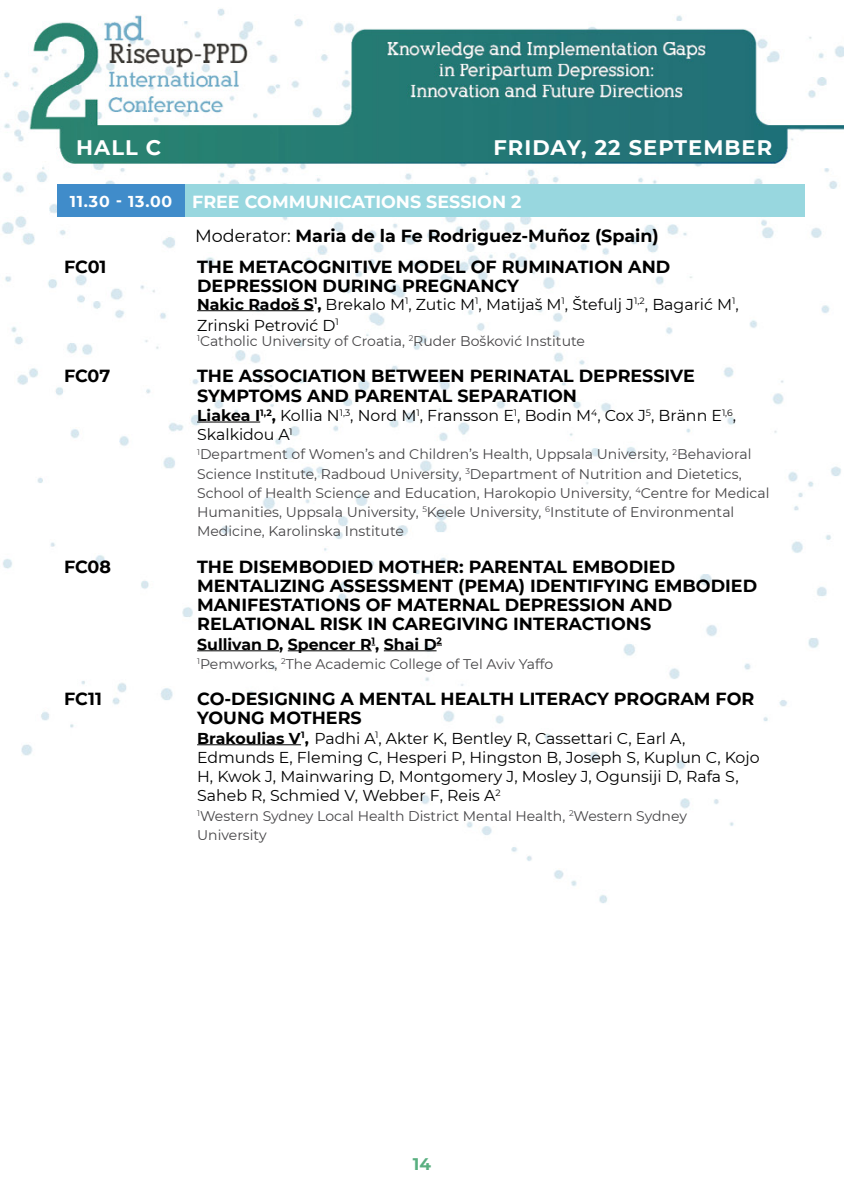
<style>
.page{position:relative;width:844px;height:1191px;background:#fff}
.page>*{position:absolute;margin:0;border:0;box-sizing:border-box;transform-origin:0 0}
.t1{font:700 21px "Montserrat";letter-spacing:.05em;color:#fff}
.t2{font:700 17.5px/19.2px "Montserrat";color:#000}
.t3{font:700 16.8px "Montserrat";color:#59af80}
.t4{font:15.75px/19.2px "Montserrat";color:#000}
.t5{font:700 15.75px "Montserrat";color:#000}
.t6{font:14px/19.2px "Montserrat";color:#464547}
.s1{font-size:15.75px;color:#fff}
.s2{color:#fff}
.s3{font-weight:400}
.s4{font-weight:700}
</style>
<div class="page">
<img style="left:2px;top:8px;width:841px;height:895px">
<div style="left:57px;top:184px;width:128px;height:33px;background:#408cca"></div>
<div style="left:185px;top:184px;width:619px;height:33px;background:#98d7df"></div>
<hr style="left:197px;top:310px;width:116px;height:1px;background:#000">
<hr style="left:197px;top:421px;width:63px;height:1px;background:#000">
<hr style="left:197px;top:650px;width:82px;height:1px;background:#000">
<hr style="left:288px;top:650px;width:83px;height:1px;background:#000">
<hr style="left:384px;top:650px;width:52px;height:1px;background:#000">
<hr style="left:197px;top:744px;width:104px;height:1px;background:#000">
<h1 class="t1" style="left:76px;top:132px;width:87px">HALL C</h1>
<h1 class="t1" style="left:493px;top:132px;width:280px">FRIDAY, 22 SEPTEMBER</h1>
<p class="t2" style="left:195px;top:185px;width:465px;line-height:33.1px;text-indent:-125px"><span class="s1">11.30 - 13.00</span> <span class="s2">FREE COMMUNICATIONS SESSION 2<br></span><span class="s3">Moderator:</span> Maria de la Fe Rodriguez-Muñoz (Spain)</p>
<p class="t2" style="left:64px;top:256px;width:44px">FC01</p>
<p class="t2" style="left:197px;top:256px;width:474px">THE METACOGNITIVE MODEL OF RUMINATION AND<br>DEPRESSION DURING PREGNANCY</p>
<p class="t4" style="left:197px;top:293px;width:543px;line-height:21.2px"><span class="s4">Nakic Radoš S</span><sup>1</sup><span class="s4">,</span> Brekalo M<sup>1</sup>, Zutic M<sup>1</sup>, Matijaš M<sup>1</sup>, Štefulj J<sup>1,2</sup>, Bagarić M<sup>1</sup>,<br>Zrinski Petrović D<sup>1</sup></p>
<p class="t6" style="left:197px;top:331px;width:389px"><sup>1</sup>Catholic University of Croatia, <sup>2</sup>Ruder Bošković Institute</p>
<p class="t2" style="left:64px;top:365px;width:48px">FC07</p>
<p class="t2" style="left:197px;top:365px;width:499px">THE ASSOCIATION BETWEEN PERINATAL DEPRESSIVE<br>SYMPTOMS AND PARENTAL SEPARATION</p>
<p class="t4" style="left:197px;top:405px;width:540px"><span class="s4">Liakea I</span><sup>1,2</sup><span class="s4">,</span> Kollia N<sup>1,3</sup>, Nord M<sup>1</sup>, Fransson E<sup>1</sup>, Bodin M<sup>4</sup>, Cox J<sup>5</sup>, Bränn E<sup>1,6</sup>,<br>Skalkidou A<sup>1</sup></p>
<p class="t6" style="left:197px;top:444px;width:573px"><sup>1</sup>Department of Women’s and Children’s Health, Uppsala University, <sup>2</sup>Behavioral Science Institute, Radboud University, <sup>3</sup>Department of Nutrition and Dietetics, School of Health Science and Education, Harokopio University, <sup>4</sup>Centre for Medical Humanities, Uppsala University, <sup>5</sup>Keele University, <sup>6</sup>Institute of Environmental Medicine, Karolinska Institute</p>
<p class="t2" style="left:64px;top:556px;width:48px">FC08</p>
<p class="t2" style="left:197px;top:556px;width:561px">THE DISEMBODIED MOTHER: PARENTAL EMBODIED MENTALIZING ASSESSMENT (PEMA) IDENTIFYING EMBODIED MANIFESTATIONS OF MATERNAL DEPRESSION AND RELATIONAL RISK IN CAREGIVING INTERACTIONS</p>
<p class="t5" style="left:197px;top:632px;width:246px">Sullivan D, Spencer R<sup>1</sup>, Shai D<sup>2</sup></p>
<p class="t6" style="left:197px;top:654px;width:357px"><sup>1</sup>Pemworks, <sup>2</sup>The Academic College of Tel Aviv Yaffo</p>
<p class="t2" style="left:64px;top:688px;width:39px">FC11</p>
<p class="t2" style="left:197px;top:688px;width:558px">CO-DESIGNING A MENTAL HEALTH LITERACY PROGRAM FOR<br>YOUNG MOTHERS</p>
<p class="t4" style="left:197px;top:728px;width:564px"><span class="s4">Brakoulias V</span><sup>1</sup><span class="s4">,</span> Padhi A<sup>1</sup>, Akter K, Bentley R, Cassettari C, Earl A, Edmunds E, Fleming C, Hesperi P, Hingston B, Joseph S, Kuplun C, Kojo H, Kwok J, Mainwaring D, Montgomery J, Mosley J, Ogunsiji D, Rafa S, Saheb R, Schmied V, Webber F, Reis A<sup>2</sup></p>
<p class="t6" style="left:197px;top:805px;width:491px"><sup>1</sup>Western Sydney Local Health District Mental Health, <sup>2</sup>Western Sydney<br>University</p>
<p class="t3" style="left:413px;top:1152px;width:20px">14</p>
</div>
